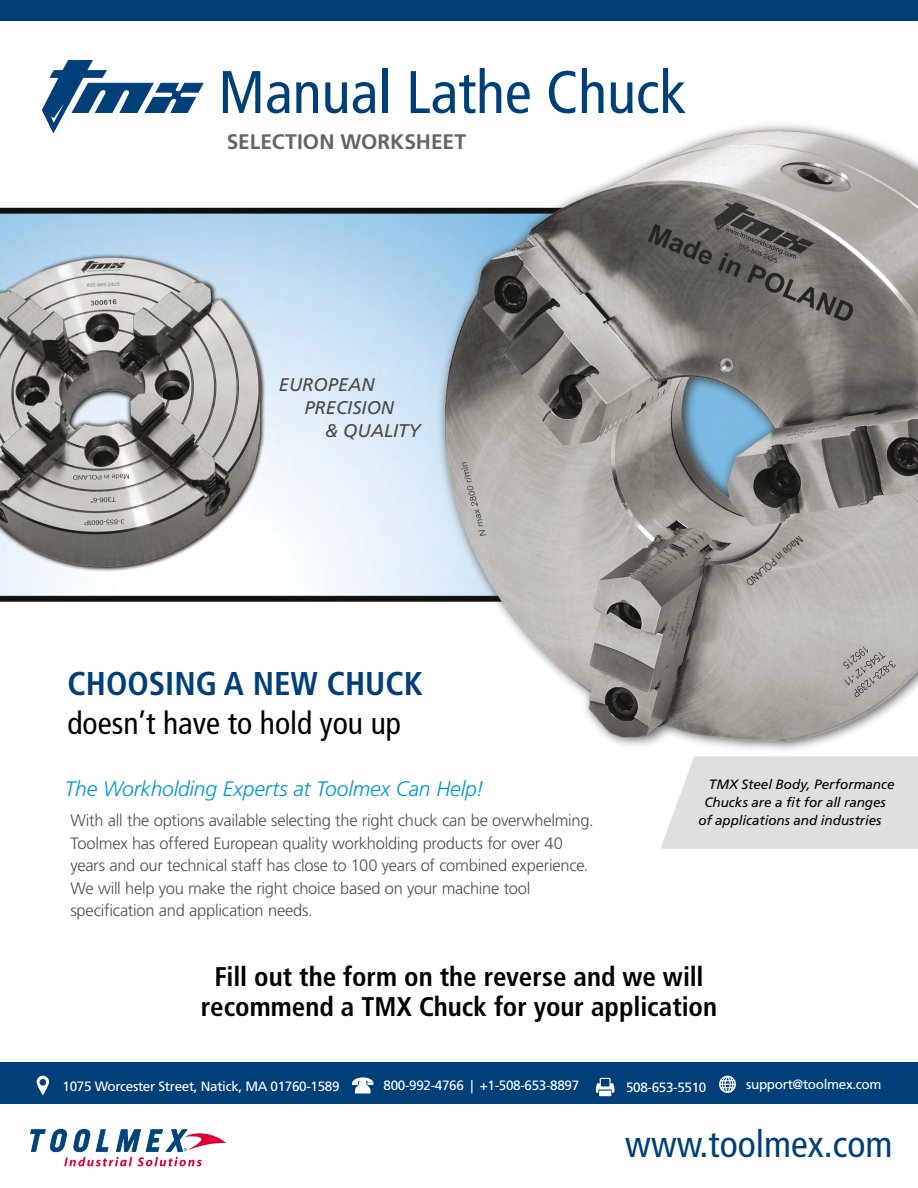
<style>
.page{position:relative;width:918px;height:1188px;background:#fff}
.page>*{position:absolute;margin:0;border:0;box-sizing:border-box;transform-origin:0 0}
.H1__Title{font:condensed 60px "Frutiger";color:#003f78}
.Footer__www_toolmex{font:condensed 37.5px "Frutiger";color:#003f78}
.H3__Tagline_All_Caps{font:700 condensed 33px "Frutiger";color:#003f78}
.H4__Sub-Tagline{font:condensed 31.5px "Frutiger";color:#000}
.H6_Bold{font:700 condensed 27px/30px "Frutiger";color:#000;text-align:center}
.H5__Highlight_Text_I{font:italic 300 21px "Frutiger";letter-spacing:-.01em;color:#0096d2}
.H2__Subtitle{font:700 21px "Frutiger";color:#646567}
.H3__Tagline_All_Caps-2{font:italic 18.45px "Frutiger";color:#4b4b4d}
.Normal__Text_Block{font:300 16.5px/22.5px "Frutiger";letter-spacing:-.015em;color:#4d4f51}
.Footer__Contact_Info{font:13.5px "Frutiger";letter-spacing:-.025em;color:#fff}
.H2__Subtitle-2{font:italic 13.5px "Frutiger";letter-spacing:-.005em;color:#000}
</style>
<div class="page">
<div style="left:0;top:1063px;width:918px;height:41px;background:#003f78"></div>
<svg style="left:30px;top:1129px;width:197px;height:37px"></svg>
<svg style="left:37px;top:1076px;width:12px;height:19px"></svg>
<svg style="left:719px;top:1076px;width:17px;height:17px"></svg>
<svg style="left:596px;top:1078px;width:18px;height:18px"></svg>
<svg style="left:352px;top:1077px;width:22px;height:16px"></svg>
<div style="left:0;top:0;width:918px;height:20px;background:#003f78"></div>
<svg style="left:660px;top:756px;width:258px;height:93px;background:#e0e1e2"></svg>
<img style="left:0;top:124px;width:918px;height:626px">
<svg style="left:42px;top:60px;width:161px;height:73px"></svg>
<p class="H1__Title" style="left:218px;top:57px;width:469px">Manual Lathe Chuck</p>
<p class="H2__Subtitle" style="left:227px;top:130px;width:241px">SELECTION WORKSHEET</p>
<p class="H3__Tagline_All_Caps-2" style="left:279px;top:374px;width:97px">EUROPEAN</p>
<p class="H3__Tagline_All_Caps-2" style="left:304px;top:397px;width:91px">PRECISION</p>
<p class="H3__Tagline_All_Caps-2" style="left:325px;top:420px;width:97px">&amp; QUALITY</p>
<p class="H3__Tagline_All_Caps" style="left:68px;top:664px;width:357px">CHOOSING A NEW CHUCK</p>
<p class="H4__Sub-Tagline" style="left:68px;top:705px;width:335px">doesn’t have to hold you up</p>
<p class="H5__Highlight_Text_I" style="left:65px;top:777px;width:421px">The Workholding Experts at Toolmex Can Help!</p>
<p class="Normal__Text_Block" style="left:70px;top:809px;width:525px">With all the options available selecting the right chuck can be overwhelming.<br>Toolmex has offered European quality workholding products for over 40 years and our technical staff has close to 100 years of combined experience.<br>We will help you make the right choice based on your machine tool specification and application needs.</p>
<p class="H2__Subtitle-2" style="left:709px;top:777px;width:187px">TMX Steel Body, Performance</p>
<p class="H2__Subtitle-2" style="left:704px;top:795px;width:183px">Chucks are a fit for all ranges</p>
<p class="H2__Subtitle-2" style="left:698px;top:813px;width:185px">of applications and industries</p>
<p class="H6_Bold" style="left:201px;top:962px;width:518px">Fill out the form on the reverse and we will recommend a TMX Chuck for your application</p>
<p class="Footer__Contact_Info" style="left:63px;top:1078px;width:278px">1075 Worcester Street, Natick, MA 01760-1589</p>
<p class="Footer__Contact_Info" style="left:384px;top:1078px;width:197px">800-992-4766 | +1-508-653-8897</p>
<p class="Footer__Contact_Info" style="left:626px;top:1079px;width:82px">508-653-5510</p>
<p class="Footer__Contact_Info" style="left:746px;top:1076px;width:137px">support@toolmex.com</p>
<p class="Footer__www_toolmex" style="left:625px;top:1122px;width:269px">www.toolmex.com</p>
</div>
